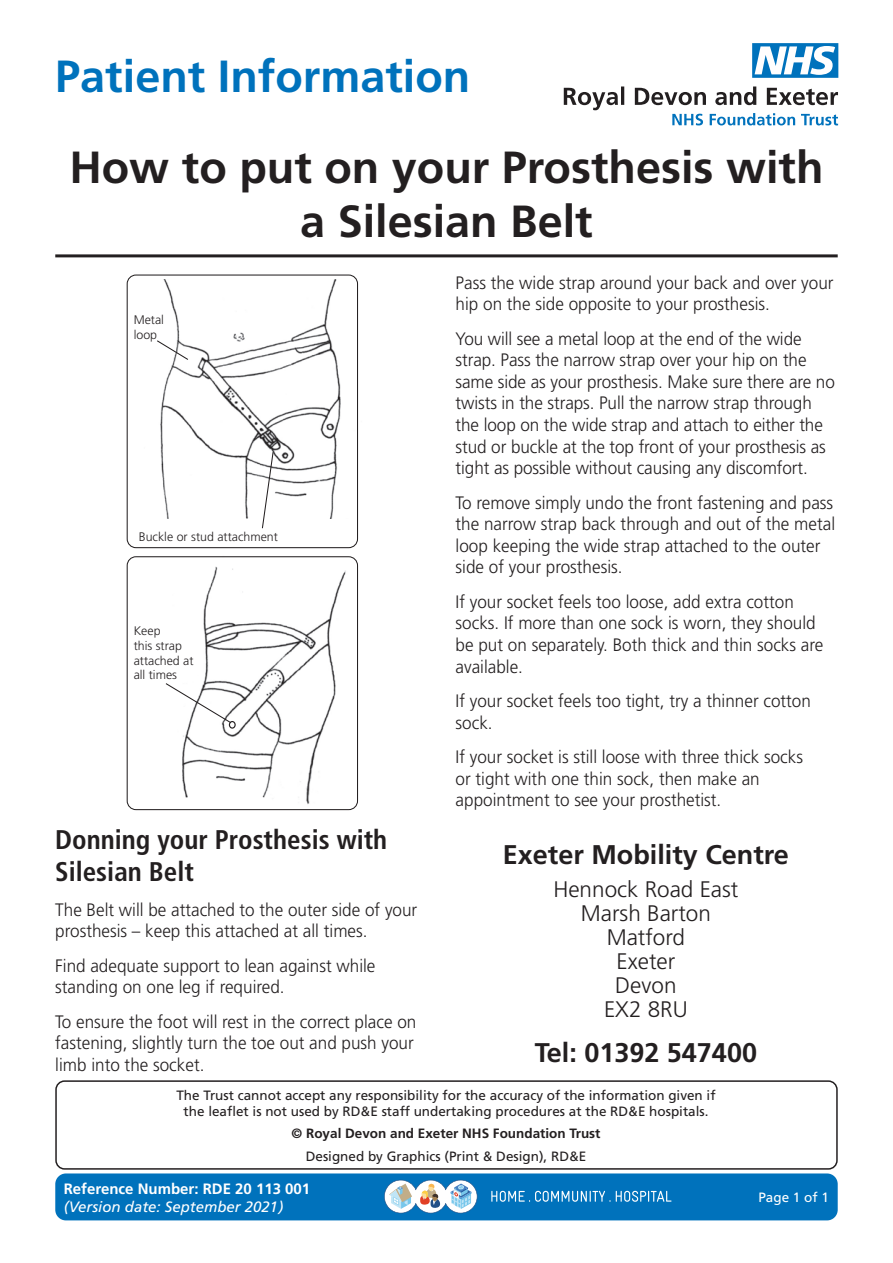
<style>
.page{position:relative;width:893px;height:1263px;background:#fff}
.page>*{position:absolute;margin:0;border:0;box-sizing:border-box;transform-origin:0 0}
.t1{font:700 45px/54px "Frutiger";color:#231f20;text-align:center}
.t2{font:700 45px "Frutiger";color:#0072bc}
.t3{font:700 condensed 27px/32.4px "Frutiger";color:#231f20}
.t4{font:700 27px "Frutiger";color:#231f20}
.t5{font:300 22.5px/24px "Frutiger";color:#231f20;text-align:center}
.t6{font:300 18px/21.6px "Frutiger";color:#231f20;scale:.95 1}
.t7{font:700 15px "Frutiger";color:#fff}
.t8{font:italic 15px "Frutiger";color:#fff}
.t9{font:13.5px/16.2px "Frutiger";color:#231f20;text-align:center}
.t10{font:700 13.5px "Frutiger";color:#231f20}
.t11{font:13.5px "Frutiger";color:#fff}
.t12{font:300 12.45px/14.9px "Frutiger";color:#231f20}
</style>
<div class="page">
<div style="left:55px;top:1173px;width:783px;height:47px;background:#0072bc;border-radius:11px"></div>
<svg style="left:564px;top:86px;width:274px;height:39px"></svg>
<svg style="left:752px;top:43px;width:86px;height:35px"></svg>
<svg style="left:384px;top:1180px;width:93px;height:33px;background:#acc5d6"></svg>
<svg style="left:491px;top:1191px;width:180px;height:11px"></svg>
<div style="left:55px;top:1080px;width:783px;height:90px;border:2px solid #231f20;border-radius:9px"></div>
<hr style="left:55px;top:254px;width:783px;height:3px;background:#231f20">
<img style="left:173px;top:558px;width:186px;height:253px">
<div style="left:229px;top:721px;width:7px;height:8px;border:1px solid #231f20;border-radius:50%"></div>
<div style="left:127px;top:556px;width:231px;height:254px;border:1px solid #231f20;border-radius:9px"></div>
<img style="left:160px;top:279px;width:199px;height:240px">
<div style="left:127px;top:274px;width:231px;height:274px;border:1px solid #231f20;border-radius:9px"></div>
<svg style="left:157px;top:339px;width:32px;height:22px"></svg>
<svg style="left:261px;top:451px;width:13px;height:78px"></svg>
<svg style="left:165px;top:682px;width:67px;height:42px"></svg>
<h1 class="t2" style="left:55px;top:50px;width:417px">Patient Information</h1>
<h1 class="t1" style="left:69px;top:140px;width:756px">How to put on your Prosthesis with a Silesian Belt</h1>
<p class="t12" style="left:134px;top:312px;width:32px">Metal loop</p>
<p class="t12" style="left:139px;top:529px;width:141px">Buckle or stud attachment</p>
<p class="t12" style="left:134px;top:623px;width:61px">Keep<br>this strap attached at all times</p>
<h2 class="t3" style="left:55px;top:823px;width:333px">Donning your Prosthesis with<br>Silesian Belt</h2>
<p class="t6" style="left:55px;top:898px;width:383px">The Belt will be attached to the outer side of your prosthesis – keep this attached at all times.</p>
<p class="t6" style="left:55px;top:954px;width:339px">Find adequate support to lean against while standing on one leg if required.</p>
<p class="t6" style="left:55px;top:1010px;width:382px">To ensure the foot will rest in the correct place on fastening, slightly turn the toe out and push your limb into the socket.</p>
<p class="t6" style="left:456px;top:272px;width:399px">Pass the wide strap around your back and over your hip on the side opposite to your prosthesis.</p>
<p class="t6" style="left:456px;top:328px;width:401px">You will see a metal loop at the end of the wide strap. Pass the narrow strap over your hip on the same side as your prosthesis. Make sure there are no twists in the straps. Pull the narrow strap through the loop on the wide strap and attach to either the stud or buckle at the top front of your prosthesis as tight as possible without causing any discomfort.</p>
<p class="t6" style="left:456px;top:491px;width:401px">To remove simply undo the front fastening and pass the narrow strap back through and out of the metal loop keeping the wide strap attached to the outer side of your prosthesis.</p>
<p class="t6" style="left:456px;top:591px;width:389px">If your socket feels too loose, add extra cotton socks. If more than one sock is worn, they should be put on separately. Both thick and thin socks are available.</p>
<p class="t6" style="left:456px;top:690px;width:376px">If your socket feels too tight, try a thinner cotton sock.</p>
<p class="t6" style="left:456px;top:746px;width:367px">If your socket is still loose with three thick socks or tight with one thin sock, then make an appointment to see your prosthetist.</p>
<h2 class="t4" style="left:503px;top:839px;width:288px">Exeter Mobility Centre</h2>
<p class="t5" style="left:553px;top:877px;width:187px">Hennock Road East<br>Marsh Barton<br>Matford<br>Exeter<br>Devon<br>EX2 8RU</p>
<h2 class="t4" style="left:535px;top:1037px;width:224px">Tel: 01392 547400</h2>
<p class="t9" style="left:176px;top:1087px;width:541px">The Trust cannot accept any responsibility for the accuracy of the information given if the leaflet is not used by RD&amp;E staff undertaking procedures at the RD&amp;E hospitals.</p>
<p class="t10" style="left:292px;top:1126px;width:310px">© Royal Devon and Exeter NHS Foundation Trust</p>
<p class="t9" style="left:306px;top:1148px;width:282px">Designed by Graphics (Print &amp; Design), RD&amp;E</p>
<p class="t7" style="left:64px;top:1180px;width:248px">Reference Number: RDE 20 113 001</p>
<p class="t8" style="left:64px;top:1198px;width:221px">(Version date: September 2021)</p>
<p class="t11" style="left:758px;top:1189px;width:72px">Page 1 of 1</p>
</div>
